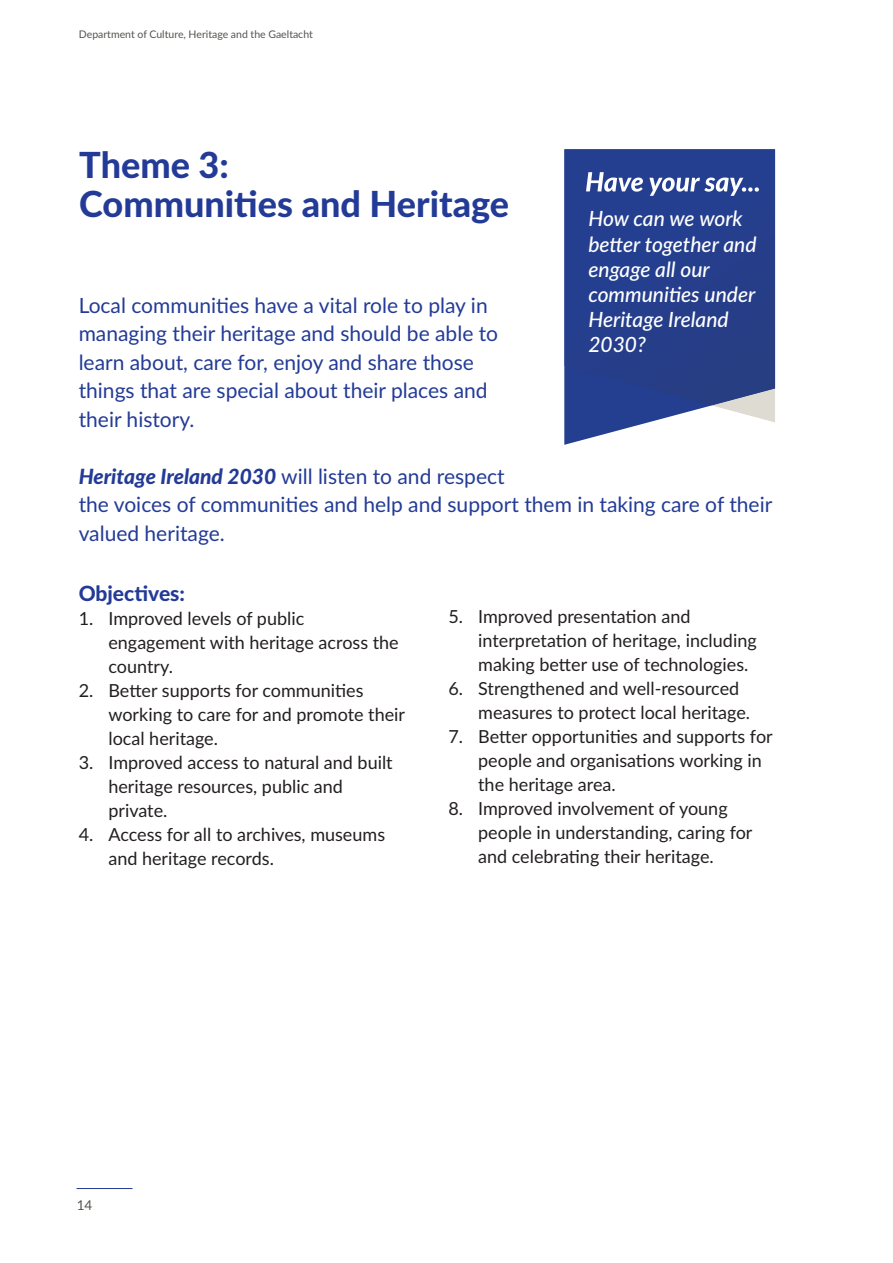
<style>
.page{position:relative;width:893px;height:1263px;background:#fff}
.page>*{position:absolute;margin:0;border:0;box-sizing:border-box;transform-origin:0 0}
.t1{font:800 36px/39px "Lato";color:#233b96}
.t2{font:21px/28.5px "Lato";color:#233b96}
.t3{font:italic 500 21px/25.2px "Lato";color:#fff}
.t4{font:800 21px "Lato";color:#233b96}
.t5{font:18px/24px "Lato";color:#231f20}
.t6{font:13.5px "Lato";color:#52564f}
.t7{font:10.5px "Lato";color:#52564f}
.s1{font-weight:800;font-style:italic}
</style>
<div class="page">
<hr style="left:77px;top:1188px;width:55px;height:1px;background:#233b96">
<svg style="left:564px;top:405px;width:85px;height:40px;fill:#243f8f"></svg>
<div style="left:564px;top:149px;width:85px;height:256px;background:#243f8f"></div>
<svg style="left:586px;top:172px;width:57px;height:20px"></svg>
<svg style="left:649px;top:149px;width:126px;height:274px"></svg>
<p class="t7" style="left:79px;top:28px;width:235px">Department of Culture, Heritage and the Gaeltacht</p>
<h1 class="t1" style="left:79px;top:146px;width:431px">Theme 3:<br>Communities and Heritage</h1>
<p class="t3" style="left:588px;top:207px;width:170px">How can we work better together and engage all our communities under<br>Heritage Ireland<br>2030?</p>
<p class="t2" style="left:79px;top:291px;width:421px">Local communities have a vital role to play in managing their heritage and should be able to learn about, care for, enjoy and share those things that are special about their places and their history.</p>
<p class="t2" style="left:79px;top:462px;width:695px"><span class="s1">Heritage Ireland 2030</span> will listen to and respect<br>the voices of communities and help and support them in taking care of their valued heritage.</p>
<p class="t4" style="left:79px;top:581px;width:108px">Objectives:</p>
<p class="t5" style="left:108px;top:607px;width:292px;text-indent:-30px">1. Improved levels of public engagement with heritage across the country.</p>
<p class="t5" style="left:108px;top:679px;width:298px;text-indent:-30px">2. Better supports for communities working to care for and promote their local heritage.</p>
<p class="t5" style="left:108px;top:751px;width:286px;text-indent:-30px">3. Improved access to natural and built heritage resources, public and private.</p>
<p class="t5" style="left:108px;top:823px;width:278px;text-indent:-30px">4. Access for all to archives, museums and heritage records.</p>
<p class="t5" style="left:478px;top:604px;width:280px;text-indent:-30px">5. Improved presentation and interpretation of heritage, including making better use of technologies.</p>
<p class="t5" style="left:478px;top:676px;width:273px;text-indent:-30px">6. Strengthened and well-resourced measures to protect local heritage.</p>
<p class="t5" style="left:478px;top:724px;width:296px;text-indent:-30px">7. Better opportunities and supports for people and organisations working in the heritage area.</p>
<p class="t5" style="left:478px;top:796px;width:276px;text-indent:-30px">8. Improved involvement of young people in understanding, caring for and celebrating their heritage.</p>
<p class="t6" style="left:77px;top:1197px;width:17px">14</p>
</div>
